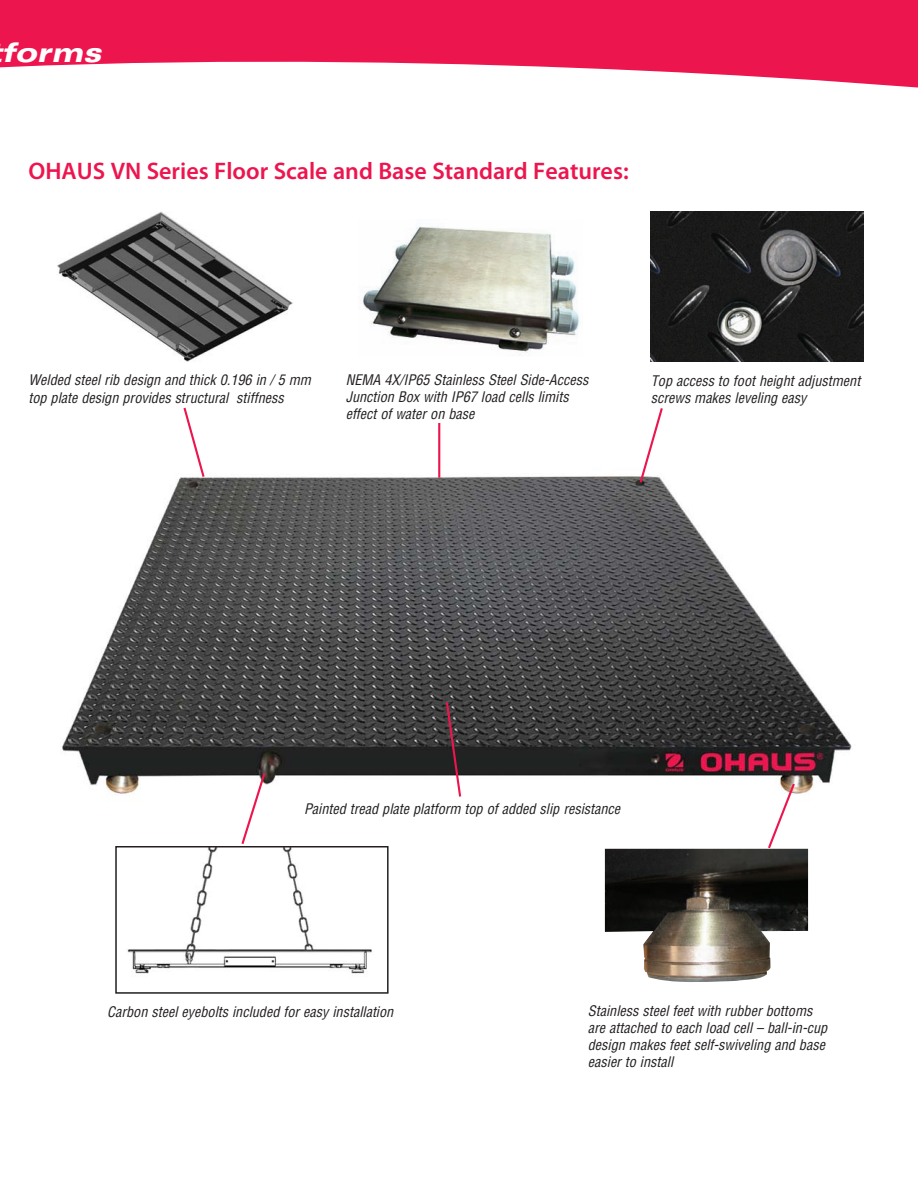
<style>
.page{position:relative;width:918px;height:1188px;background:#fff}
.page>*{position:absolute;margin:0;border:0;box-sizing:border-box;transform-origin:0 0}
.t1{font:italic 900 expanded 27px "Univers";color:#fff}
.Interior_Paragraph_H{font:600 24px "Myriad Pro";color:#ed154e}
.Call_Out_Text{font:italic condensed 14.25px/17.1px "Helvetica";color:#231f20}
</style>
<div class="page">
<svg style="left:0;top:0;width:918px;height:88px;fill:#ed154e"></svg>
<img style="left:62px;top:458px;width:790px;height:336px">
<svg style="left:182px;top:407px;width:24px;height:72px"></svg>
<img style="left:57px;top:211px;width:236px;height:151px">
<img style="left:363px;top:223px;width:217px;height:132px">
<hr style="left:438px;top:423px;width:2px;height:55px;background:#ed154e">
<svg style="left:445px;top:700px;width:18px;height:97px"></svg>
<img style="left:127px;top:849px;width:245px;height:125px">
<div style="left:115px;top:846px;width:274px;height:148px;border:2px solid #231f20"></div>
<svg style="left:240px;top:771px;width:27px;height:73px"></svg>
<svg style="left:766px;top:781px;width:31px;height:68px"></svg>
<img style="left:605px;top:849px;width:203px;height:133px">
<img style="left:650px;top:212px;width:214px;height:149px">
<svg style="left:638px;top:408px;width:26px;height:77px"></svg>
<h1 class="t1" style="left:2px;top:37px;width:101px">forms</h1>
<p class="Interior_Paragraph_H" style="left:28px;top:156px;width:602px">OHAUS VN Series Floor Scale and Base Standard Features:</p>
<p class="Call_Out_Text" style="left:28px;top:372px;width:284px">Welded steel rib design and thick 0.196 in / 5 mm top plate design provides structural stiffness</p>
<p class="Call_Out_Text" style="left:346px;top:371px;width:244px">NEMA 4X/IP65 Stainless Steel Side-Access<br>Junction Box with IP67 load cells limits effect of water on base</p>
<p class="Call_Out_Text" style="left:651px;top:372px;width:211px">Top access to foot height adjustment screws makes leveling easy</p>
<p class="Call_Out_Text" style="left:304px;top:800px;width:318px">Painted tread plate platform top of added slip resistance</p>
<p class="Call_Out_Text" style="left:107px;top:1003px;width:288px">Carbon steel eyebolts included for easy installation</p>
<p class="Call_Out_Text" style="left:588px;top:1002px;width:241px">Stainless steel feet with rubber bottoms are attached to each load cell – ball-in-cup design makes feet self-swiveling and base easier to install</p>
</div>
